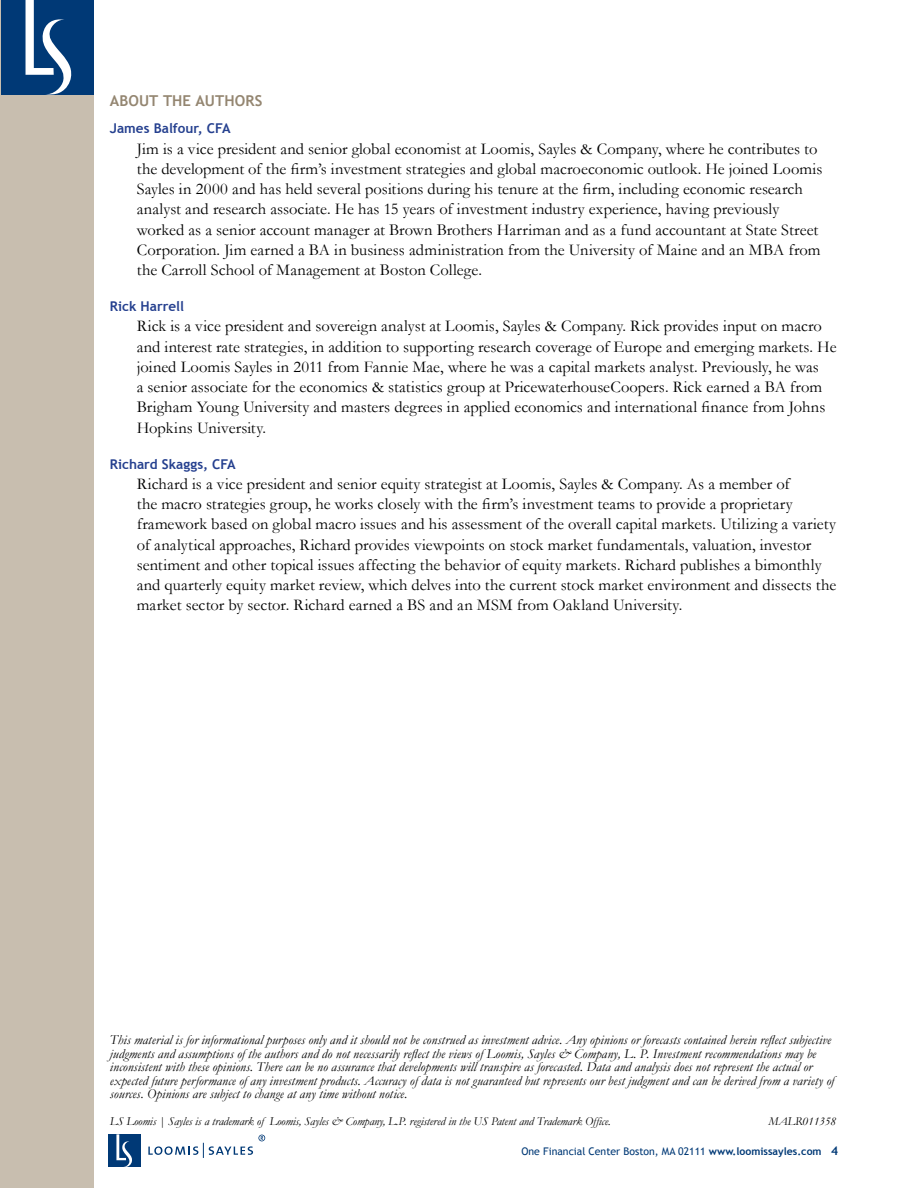
<style>
.page{position:relative;width:918px;height:1188px;background:#fff}
.page>*{position:absolute;margin:0;border:0;box-sizing:border-box;transform-origin:0 0}
.t1{font:16.5px/20.2px "Garamond";letter-spacing:.005em;color:#000}
.t2{font:700 15px "Trebuchet MS";letter-spacing:.005em;color:#948671}
.t3{font:italic 13.5px/13.5px "Garamond";letter-spacing:.01em;color:#000}
.t4{font:700 13.5px "Trebuchet MS";color:#25408f}
.t5{font:italic 12px "Garamond";letter-spacing:-.005em;color:#000}
.t6{font:10.5px "Trebuchet MS";color:#003976}
.s1{font-weight:700}
.s2{font-weight:700;font-size:12px}
</style>
<div class="page">
<div style="left:0;top:0;width:94px;height:1188px;background:#c8beaf"></div>
<div style="left:1px;top:0;width:93px;height:94px;background:#003976"></div>
<svg style="left:26px;top:0;width:46px;height:94px"></svg>
<div style="left:108px;top:1134px;width:32px;height:33px;background:#003976"></div>
<svg style="left:116px;top:1134px;width:16px;height:33px"></svg>
<svg style="left:148px;top:1135px;width:117px;height:23px"></svg>
<p class="t2" style="left:110px;top:92px;width:154px">About the Authors</p>
<p class="t4" style="left:110px;top:120px;width:122px">James Balfour, CFA</p>
<p class="t1" style="left:137px;top:138px;width:687px">Jim is a vice president and senior global economist at Loomis, Sayles &amp; Company, where he contributes to the development of the firm’s investment strategies and global macroeconomic outlook. He joined Loomis Sayles in 2000 and has held several positions during his tenure at the firm, including economic research analyst and research associate. He has 15 years of investment industry experience, having previously worked as a senior account manager at Brown Brothers Harriman and as a fund accountant at State Street Corporation. Jim earned a BA in business administration from the University of Maine and an MBA from the Carroll School of Management at Boston College.</p>
<p class="t4" style="left:110px;top:298px;width:76px">Rick Harrell</p>
<p class="t1" style="left:137px;top:316px;width:701px">Rick is a vice president and sovereign analyst at Loomis, Sayles &amp; Company. Rick provides input on macro and interest rate strategies, in addition to supporting research coverage of Europe and emerging markets. He joined Loomis Sayles in 2011 from Fannie Mae, where he was a capital markets analyst. Previously, he was<br>a senior associate for the economics &amp; statistics group at PricewaterhouseCoopers. Rick earned a BA from Brigham Young University and masters degrees in applied economics and international finance from Johns Hopkins University.</p>
<p class="t4" style="left:110px;top:455px;width:128px">Richard Skaggs, CFA</p>
<p class="t1" style="left:137px;top:473px;width:701px">Richard is a vice president and senior equity strategist at Loomis, Sayles &amp; Company. As a member of<br>the macro strategies group, he works closely with the firm’s investment teams to provide a proprietary framework based on global macro issues and his assessment of the overall capital markets. Utilizing a variety of analytical approaches, Richard provides viewpoints on stock market fundamentals, valuation, investor sentiment and other topical issues affecting the behavior of equity markets. Richard publishes a bimonthly and quarterly equity market review, which delves into the current stock market environment and dissects the market sector by sector. Richard earned a BS and an MSM from Oakland University.</p>
<p class="t3" style="left:110px;top:1033px;width:726px">This material is for informational purposes only and it should not be construed as investment advice. Any opinions or forecasts contained herein reflect subjective judgments and assumptions of the authors and do not necessarily reflect the views of Loomis, Sayles &amp; Company, L. P. Investment recommendations may be inconsistent with these opinions. There can be no assurance that developments will transpire as forecasted. Data and analysis does not represent the actual or expected future performance of any investment products. Accuracy of data is not guaranteed but represents our best judgment and can be derived from a variety of sources. Opinions are subject to change at any time without notice.</p>
<p class="t5" style="left:110px;top:1113px;width:502px">LS Loomis | Sayles is a trademark of Loomis, Sayles &amp; Company, L.P. registered in the US Patent and Trademark Office.</p>
<p class="t5" style="left:769px;top:1113px;width:69px">MALR011358</p>
<p class="t6" style="left:522px;top:1145px;width:318px">One Financial Center Boston, MA 02111 <span class="s1">www.loomissayles.com</span> <span class="s2">4</span></p>
</div>
